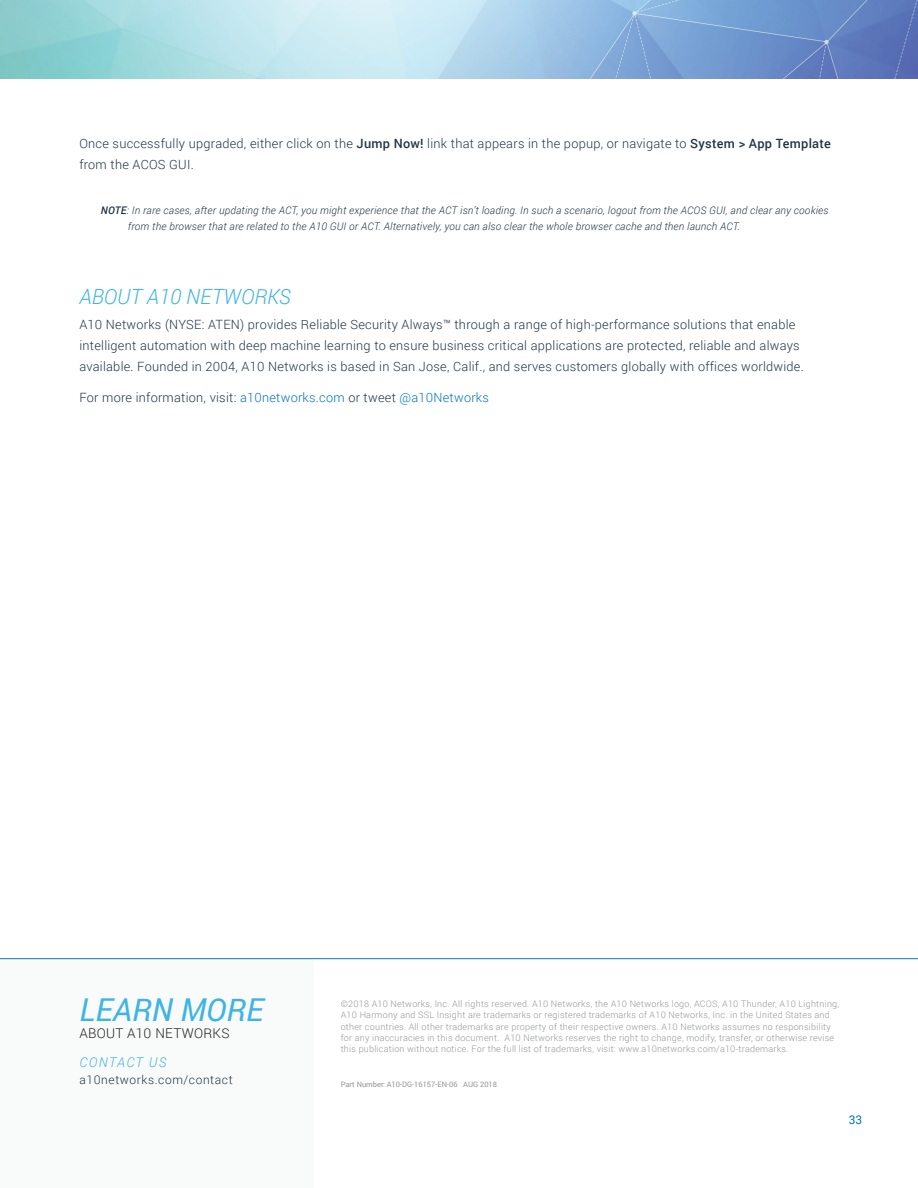
<style>
.page{position:relative;width:918px;height:1188px;background:#fff}
.page>*{position:absolute;margin:0;border:0;box-sizing:border-box;transform-origin:0 0}
.t1{font:italic 31.5px "Roboto";color:#3fb4e4}
.t2{font:italic 300 21px "Roboto";color:#3fb4e4}
.t3{font:300 13.5px "Roboto";letter-spacing:.02em;color:#231f20}
.t4{font:italic 300 13.5px "Roboto";letter-spacing:.095em;color:#3fb4e4}
.t5{font:300 12.75px/21px "Roboto";letter-spacing:.02em;color:#1f3544}
.t6{font:300 12px "Roboto";letter-spacing:.05em;color:#1f3544}
.t7{font:12px "Roboto";color:#0077bd}
.t8{font:italic 300 10.5px/16.5px "Roboto";letter-spacing:.02em;color:#1f3544}
.t9{font:300 9px/11.2px "Roboto";letter-spacing:.025em;color:#949697}
.t10{font:7.5px "Roboto";color:#949697}
.s1{font-weight:500}
.s2{color:#0077bd}
</style>
<div class="page">
<div style="left:0;top:959px;width:313px;height:229px;background:#f9fbfa"></div>
<hr style="left:0;top:958px;width:918px;height:1px;background:#1077be">
<img style="left:0;top:0;width:918px;height:78px">
<p class="t5" style="left:79px;top:133px;width:753px">Once successfully upgraded, either click on the <span class="s1">Jump Now!</span> link that appears in the popup, or navigate to <span class="s1">System &gt; App Template </span>from the ACOS GUI.</p>
<p class="t8" style="left:128px;top:202px;width:702px;text-indent:-27px"><span class="s1">NOTE</span>: In rare cases, after updating the ACT, you might experience that the ACT isn’t loading. In such a scenario, logout from the ACOS GUI, and clear any cookies from the browser that are related to the A10 GUI or ACT. Alternatively, you can also clear the whole browser cache and then launch ACT.</p>
<h2 class="t2" style="left:79px;top:287px;width:213px">ABOUT A10 NETWORKS</h2>
<p class="t5" style="left:79px;top:314px;width:726px">A10 Networks (NYSE: ATEN) provides Reliable Security Always™ through a range of high-performance solutions that enable intelligent automation with deep machine learning to ensure business critical applications are protected, reliable and always available. Founded in 2004, A10 Networks is based in San Jose, Calif., and serves customers globally with offices worldwide.</p>
<p class="t5" style="left:79px;top:387px;width:411px">For more information, visit: <span class="s2">a10networks.com</span> or tweet <span class="s2">@a10Networks</span></p>
<h1 class="t1" style="left:79px;top:992px;width:185px">LEARN MORE</h1>
<p class="t3" style="left:79px;top:1027px;width:152px">ABOUT A10 NETWORKS</p>
<p class="t4" style="left:79px;top:1056px;width:89px">CONTACT US</p>
<p class="t6" style="left:79px;top:1074px;width:155px">a10networks.com/contact</p>
<p class="t10" style="left:341px;top:1081px;width:158px">Part Number: A10-DG-16157-EN-06 AUG 2018</p>
<p class="t9" style="left:341px;top:998px;width:500px">©2018 A10 Networks, Inc. All rights reserved. A10 Networks, the A10 Networks logo, ACOS, A10 Thunder, A10 Lightning, A10 Harmony and SSL Insight are trademarks or registered trademarks of A10 Networks, Inc. in the United States and other countries. All other trademarks are property of their respective owners. A10 Networks assumes no responsibility for any inaccuracies in this document. A10 Networks reserves the right to change, modify, transfer, or otherwise revise this publication without notice. For the full list of trademarks, visit: www.a10networks.com/a10-trademarks.</p>
<p class="t7" style="left:849px;top:1115px;width:15px">33</p>
</div>
